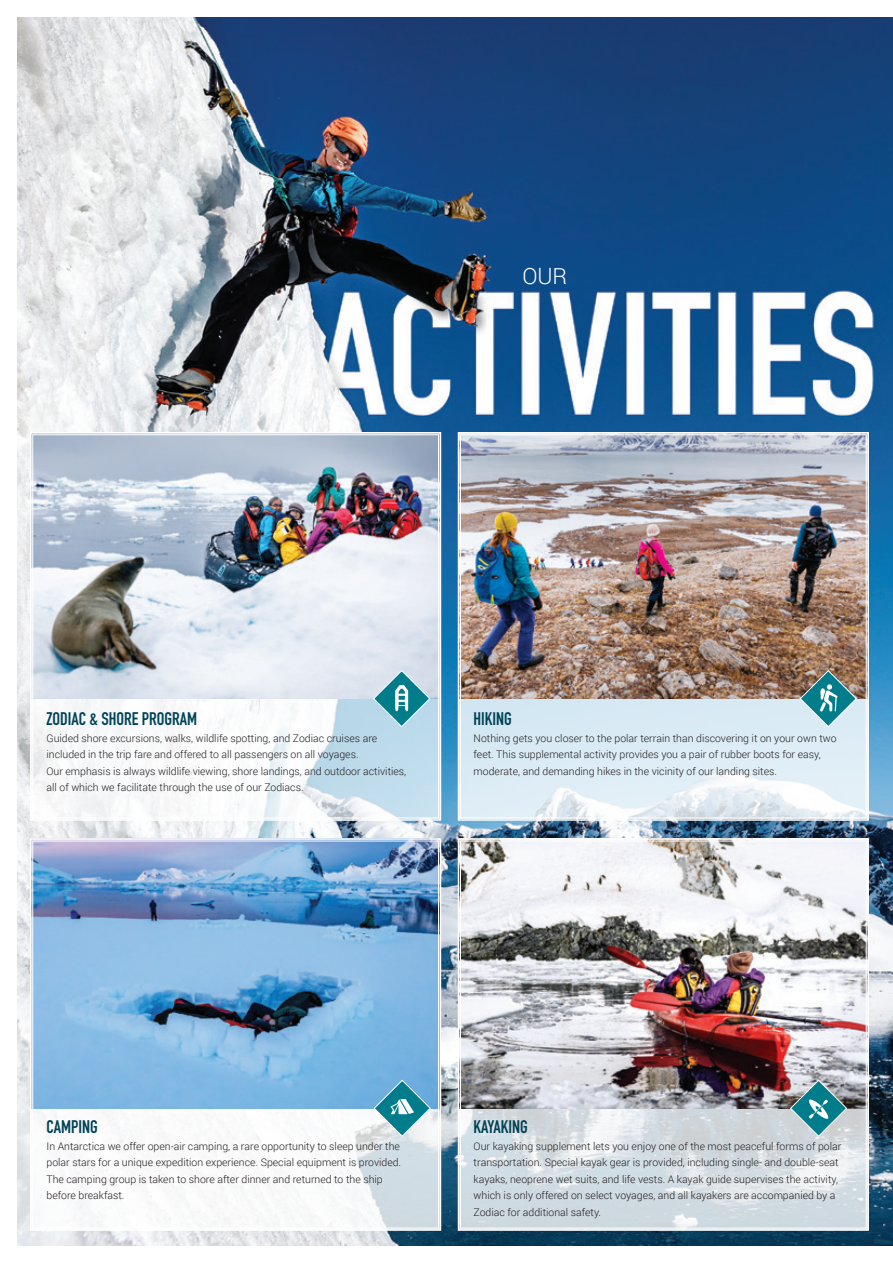
<style>
.page{position:relative;width:893px;height:1263px;background:#fff}
.page>*{position:absolute;margin:0;border:0;box-sizing:border-box;transform-origin:0 0}
.t1{font:300 22.5px "Roboto";color:#fff}
.t2{font:700 18px "DIN Condensed";color:#004356}
.t3{font:300 10.5px/16.5px "Roboto";color:#231f20}
</style>
<div class="page">
<img style="left:17px;top:17px;width:876px;height:1229px">
<img style="left:29px;top:431px;width:413px;height:390px">
<div style="left:33px;top:434px;width:406px;height:384px;border:1px solid #fff"></div>
<svg style="left:29px;top:837px;width:413px;height:394px"></svg>
<div style="left:33px;top:841px;width:406px;height:387px;border:1px solid #fff"></div>
<img style="left:457px;top:431px;width:413px;height:390px">
<div style="left:460px;top:434px;width:406px;height:384px;border:1px solid #fff"></div>
<img style="left:457px;top:837px;width:413px;height:394px">
<div style="left:460px;top:841px;width:406px;height:387px;border:1px solid #fff"></div>
<h1 class="t1" style="left:522px;top:261px;width:47px">OUR</h1>
<h2 class="t2" style="left:47px;top:707px;width:152px">ZODIAC &amp; SHORE PROGRAM</h2>
<p class="t3" style="left:47px;top:729px;width:361px">Guided shore excursions, walks, wildlife spotting, and Zodiac cruises are included in the trip fare and offered to all passengers on all voyages.<br>Our emphasis is always wildlife viewing, shore landings, and outdoor activities, all of which we facilitate through the use of our Zodiacs.</p>
<h2 class="t2" style="left:474px;top:707px;width:40px">HIKING</h2>
<p class="t3" style="left:474px;top:729px;width:365px">Nothing gets you closer to the polar terrain than discovering it on your own two feet. This supplemental activity provides you a pair of rubber boots for easy, moderate, and demanding hikes in the vicinity of our landing sites.</p>
<h2 class="t2" style="left:47px;top:1115px;width:53px">CAMPING</h2>
<p class="t3" style="left:47px;top:1137px;width:356px">In Antarctica we offer open-air camping, a rare opportunity to sleep under the polar stars for a unique expedition experience. Special equipment is provided.<br>The camping group is taken to shore after dinner and returned to the ship before breakfast.</p>
<h2 class="t2" style="left:474px;top:1115px;width:56px">KAYAKING</h2>
<p class="t3" style="left:474px;top:1137px;width:369px">Our kayaking supplement lets you enjoy one of the most peaceful forms of polar transportation. Special kayak gear is provided, including single- and double-seat kayaks, neoprene wet suits, and life vests. A kayak guide supervises the activity, which is only offered on select voyages, and all kayakers are accompanied by a Zodiac for additional safety.</p>
</div>
